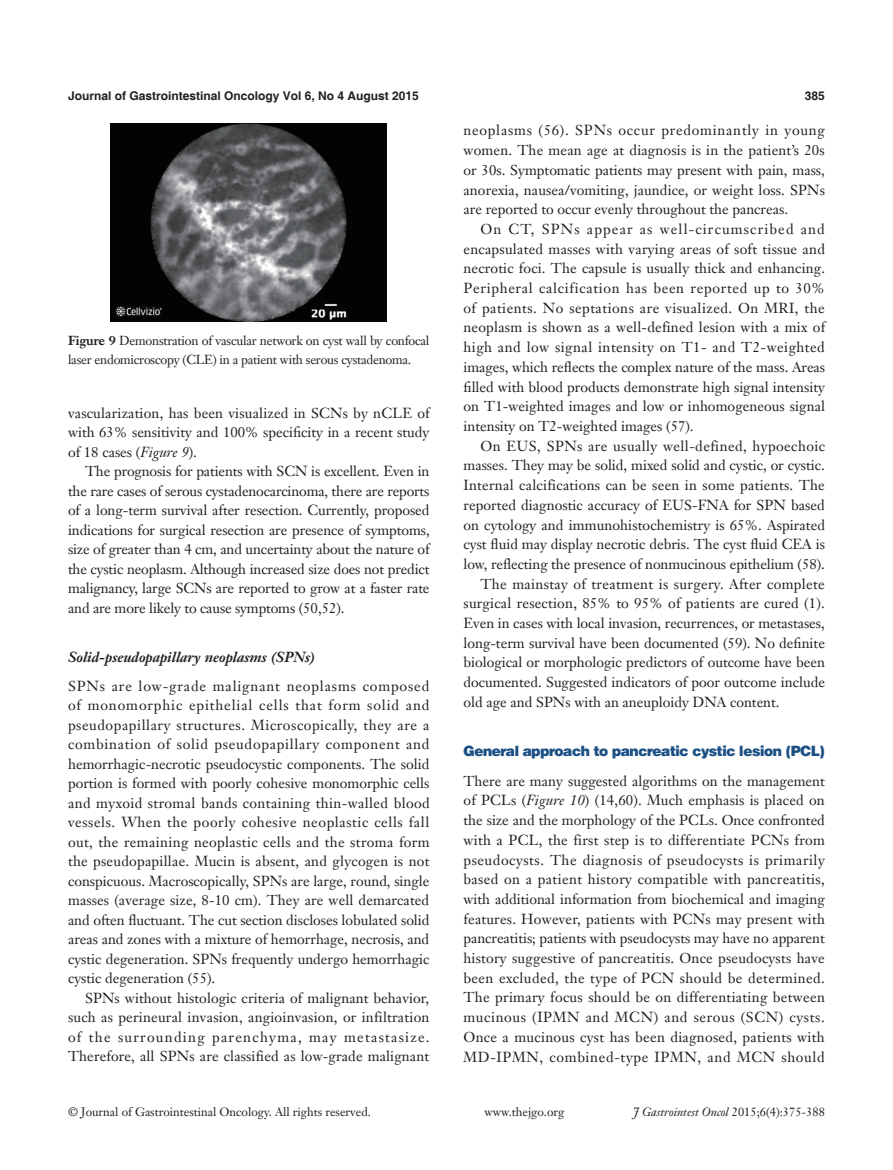
<style>
.page{position:relative;width:893px;height:1170px;background:#fff}
.page>*{position:absolute;margin:0;border:0;box-sizing:border-box;transform-origin:0 0}
.t1{font:14.25px/19.6px "Janson Text LT";color:#231f20;text-align:justify}
.t2{font:14.25px "Janson Text LT";letter-spacing:.02em;color:#231f20}
.t3{font:14.25px "Janson Text LT";letter-spacing:.025em;color:#231f20}
.t4{font:900 14.25px "Helvetica";letter-spacing:-.025em;color:#1c5085}
.t5{font:14.25px "Janson Text LT";letter-spacing:.03em;color:#231f20}
.t6{font:italic 700 14.25px "Janson Text LT";color:#231f20}
.t7{font:12.75px/19.5px "Janson Text LT";letter-spacing:-.02em;color:#231f20}
.t8{font:12px "Janson Text LT";color:#231f20}
.t9{font:700 12px "Helvetica";color:#231f20}
.t10{font:italic 12px "Janson Text LT";color:#231f20}
.s1{font-weight:700}
.s2{font-style:italic}
.s3{font-style:normal}
</style>
<div class="page">
<img style="left:111px;top:124px;width:276px;height:197px">
<p class="t9" style="left:68px;top:88px;width:352px">Journal of Gastrointestinal Oncology Vol 6, No 4 August 2015</p>
<p class="t9" style="left:805px;top:88px;width:22px">385</p>
<p class="t7" style="left:68px;top:330px;width:363px"><span class="s1">Figure 9</span> Demonstration of vascular network on cyst wall by confocal laser endomicroscopy (CLE) in a patient with serous cystadenoma.</p>
<p class="t1" style="left:68px;top:403px;width:363px">vascularization, has been visualized in SCNs by nCLE of with 63% sensitivity and 100% specificity in a recent study of 18 cases (<span class="s2">Figure 9</span>).</p>
<p class="t1" style="left:68px;top:461px;width:363px;text-indent:17px">The prognosis for patients with SCN is excellent. Even in the rare cases of serous cystadenocarcinoma, there are reports of a long-term survival after resection. Currently, proposed indications for surgical resection are presence of symptoms, size of greater than 4 cm, and uncertainty about the nature of the cystic neoplasm. Although increased size does not predict malignancy, large SCNs are reported to grow at a faster rate and are more likely to cause symptoms (50,52).</p>
<p class="t6" style="left:68px;top:647px;width:249px">Solid-pseudopapillary neoplasms (SPNs)</p>
<p class="t1" style="left:68px;top:676px;width:363px">SPNs are low-grade malignant neoplasms composed of monomorphic epithelial cells that form solid and pseudopapillary structures. Microscopically, they are a combination of solid pseudopapillary component and hemorrhagic-necrotic pseudocystic components. The solid portion is formed with poorly cohesive monomorphic cells and myxoid stromal bands containing thin-walled blood vessels. When the poorly cohesive neoplastic cells fall out, the remaining neoplastic cells and the stroma form the pseudopapillae. Mucin is absent, and glycogen is not conspicuous. Macroscopically, SPNs are large, round, single masses (average size, 8-10 cm). They are well demarcated and often fluctuant. The cut section discloses lobulated solid areas and zones with a mixture of hemorrhage, necrosis, and cystic degeneration. SPNs frequently undergo hemorrhagic cystic degeneration (55).</p>
<p class="t1" style="left:68px;top:987px;width:363px;text-indent:17px">SPNs without histologic criteria of malignant behavior, such as perineural invasion, angioinvasion, or infiltration of the surrounding parenchyma, may metastasize.<br>Therefore, all SPNs are classified as low-grade malignant</p>
<p class="t1" style="left:463px;top:120px;width:363px">neoplasms (56). SPNs occur predominantly in young women. The mean age at diagnosis is in the patient’s 20s or 30s. Symptomatic patients may present with pain, mass, anorexia, nausea/vomiting, jaundice, or weight loss. SPNs are reported to occur evenly throughout the pancreas.</p>
<p class="t1" style="left:463px;top:219px;width:363px;text-indent:17px">On CT, SPNs appear as well-circumscribed and encapsulated masses with varying areas of soft tissue and necrotic foci. The capsule is usually thick and enhancing.<br>Peripheral calcification has been reported up to 30% of patients. No septations are visualized. On MRI, the neoplasm is shown as a well-defined lesion with a mix of high and low signal intensity on T1- and T2-weighted images, which reflects the complex nature of the mass. Areas filled with blood products demonstrate high signal intensity on T1-weighted images and low or inhomogeneous signal intensity on T2-weighted images (57).</p>
<p class="t5" style="left:480px;top:436px;width:346px">On EUS, SPNs are usually well-defined, hypoechoic</p>
<p class="t1" style="left:463px;top:455px;width:363px">masses. They may be solid, mixed solid and cystic, or cystic.</p>
<p class="t2" style="left:463px;top:476px;width:363px">Internal calcifications can be seen in some patients. The</p>
<p class="t1" style="left:463px;top:495px;width:363px">reported diagnostic accuracy of EUS-FNA for SPN based</p>
<p class="t1" style="left:463px;top:514px;width:363px">on cytology and immunohistochemistry is 65%. Aspirated</p>
<p class="t1" style="left:463px;top:534px;width:363px">cyst fluid may display necrotic debris. The cyst fluid CEA is</p>
<p class="t1" style="left:463px;top:554px;width:363px">low, reflecting the presence of nonmucinous epithelium (58).</p>
<p class="t3" style="left:480px;top:574px;width:346px">The mainstay of treatment is surgery. After complete</p>
<p class="t1" style="left:463px;top:593px;width:363px">surgical resection, 85% to 95% of patients are cured (1).</p>
<p class="t1" style="left:463px;top:613px;width:363px">Even in cases with local invasion, recurrences, or metastases,</p>
<p class="t1" style="left:463px;top:632px;width:363px">long-term survival have been documented (59). No definite</p>
<p class="t1" style="left:463px;top:652px;width:363px">biological or morphologic predictors of outcome have been</p>
<p class="t1" style="left:463px;top:672px;width:363px">documented. Suggested indicators of poor outcome include</p>
<p class="t1" style="left:463px;top:692px;width:318px">old age and SPNs with an aneuploidy DNA content.</p>
<p class="t4" style="left:463px;top:741px;width:363px">General approach to pancreatic cystic lesion (PCL)</p>
<p class="t1" style="left:463px;top:770px;width:363px">There are many suggested algorithms on the management of PCLs (<span class="s2">Figure 10</span>) (14,60). Much emphasis is placed on the size and the morphology of the PCLs. Once confronted with a PCL, the first step is to differentiate PCNs from pseudocysts. The diagnosis of pseudocysts is primarily based on a patient history compatible with pancreatitis, with additional information from biochemical and imaging features. However, patients with PCNs may present with pancreatitis; patients with pseudocysts may have no apparent history suggestive of pancreatitis. Once pseudocysts have been excluded, the type of PCN should be determined.<br>The primary focus should be on differentiating between mucinous (IPMN and MCN) and serous (SCN) cysts.<br>Once a mucinous cyst has been diagnosed, patients with MD-IPMN, combined-type IPMN, and MCN should</p>
<p class="t8" style="left:68px;top:1104px;width:304px">© Journal of Gastrointestinal Oncology. All rights reserved.</p>
<p class="t8" style="left:484px;top:1104px;width:81px">www.thejgo.org</p>
<p class="t10" style="left:633px;top:1104px;width:193px">J Gastrointest Oncol <span class="s3">2015;6(4):375-388</span></p>
</div>
